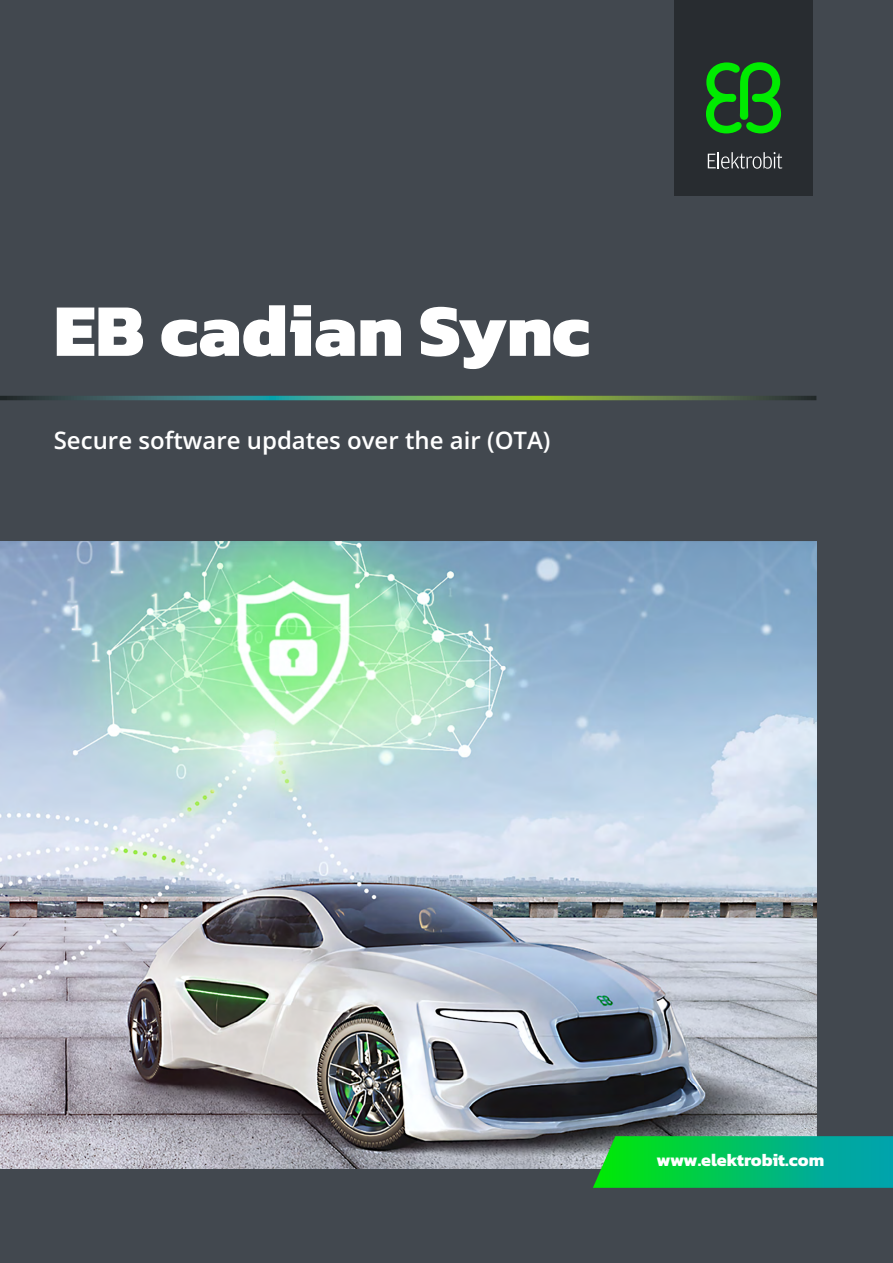
<style>
.page{position:relative;width:893px;height:1263px;background:#42484f}
.page>*{position:absolute;margin:0;border:0;box-sizing:border-box;transform-origin:0 0}
.t1{font:800 75px "Kanit";color:#fff}
.t2{font:24px "Open Sans";color:#fff}
.t3{font:700 18px "Kanit";color:#fff}
</style>
<div class="page">
<img style="left:0;top:542px;width:816px;height:626px">
<svg style="left:0;top:396px;width:816px;height:4px;background:#53865c"></svg>
<div style="left:674px;top:0;width:139px;height:196px;background:#282c30"></div>
<svg style="left:706px;top:62px;width:75px;height:71px"></svg>
<svg style="left:708px;top:152px;width:74px;height:17px"></svg>
<svg style="left:593px;top:1136px;width:300px;height:52px;background:#05bd67"></svg>
<p class="t1" style="left:54px;top:271px;width:538px">EB cadian Sync</p>
<p class="t2" style="left:54px;top:424px;width:498px">Secure software updates over the air (OTA)</p>
<p class="t3" style="left:657px;top:1146px;width:169px">www.elektrobit.com</p>
</div>
